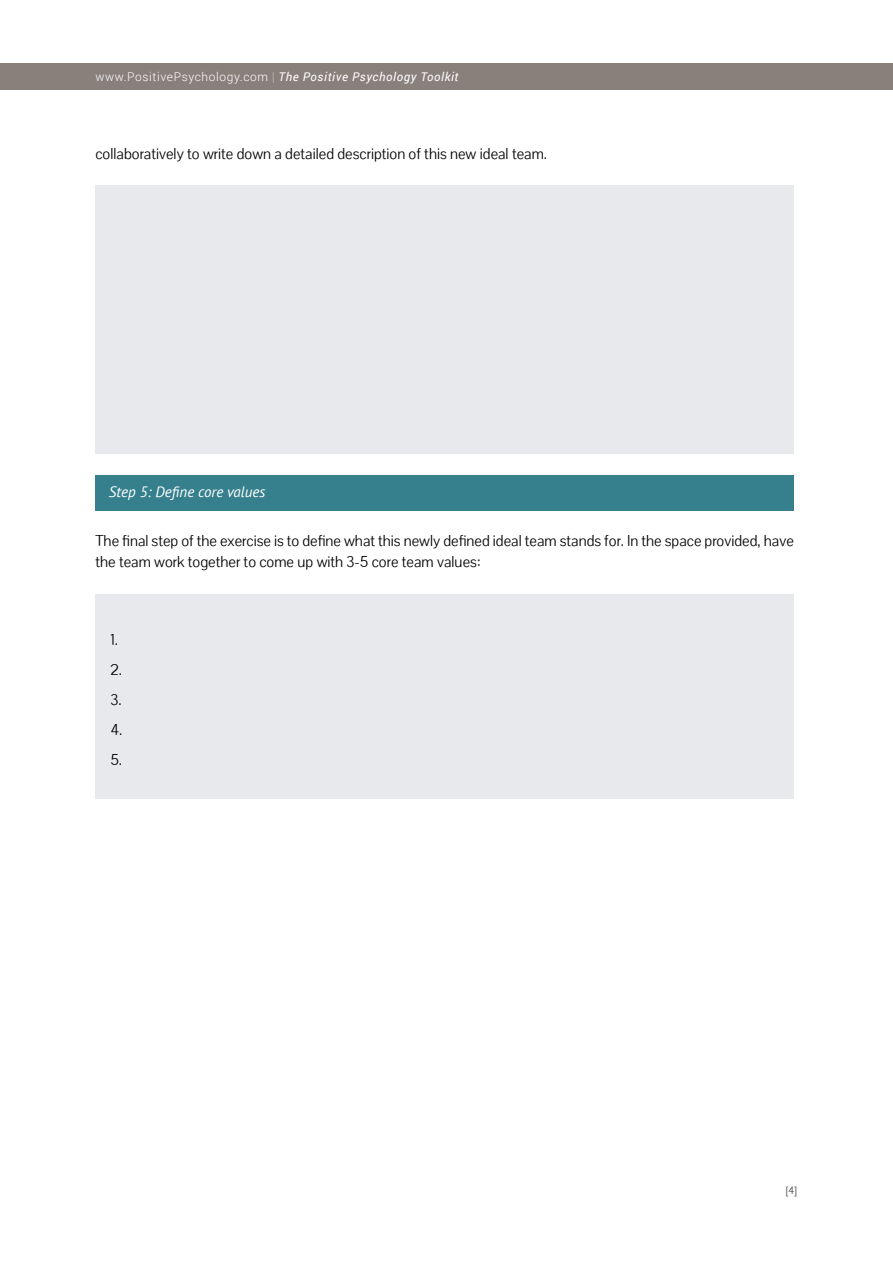
<style>
.page{position:relative;width:893px;height:1263px;background:#fff}
.page>*{position:absolute;margin:0;border:0;box-sizing:border-box;transform-origin:0 0}
.t1{font:15px/30px "Pontano Sans";color:#000}
.t2{font:italic 15px "PT Sans";color:#fff}
.t3{font:italic 12px "Roboto";letter-spacing:.05em;color:#fff}
.t4{font:10.5px "PT Sans";color:#555}
.s1{font-weight:300;font-style:normal}
.s2{font-weight:100;font-style:normal}
</style>
<div class="page">
<div style="left:0;top:63px;width:893px;height:26px;background:#88807b"></div>
<div style="left:95px;top:186px;width:699px;height:268px;background:#e7e9ec"></div>
<div style="left:95px;top:475px;width:699px;height:35px;background:#35808c"></div>
<div style="left:95px;top:594px;width:699px;height:205px;background:#e7e9ec"></div>
<p class="t3" style="left:96px;top:68px;width:365px"><span class="s1">www.PositivePsychology.com</span> <span class="s2">|</span> The Positive Psychology Toolkit</p>
<p class="t1" style="left:95px;top:138px;width:453px">collaboratively to write down a detailed description of this new ideal team.</p>
<p class="t2" style="left:109px;top:482px;width:158px">Step 5: Define core values</p>
<p class="t1" style="left:95px;top:531px;width:700px;line-height:21px">The final step of the exercise is to define what this newly defined ideal team stands for. In the space provided, have the team work together to come up with 3-5 core team values:</p>
<p class="t1" style="left:110px;top:625px;width:14px">1.<br>2.<br>3.<br>4.<br>5.</p>
<p class="t4" style="left:785px;top:1184px;width:14px">[4]</p>
</div>
